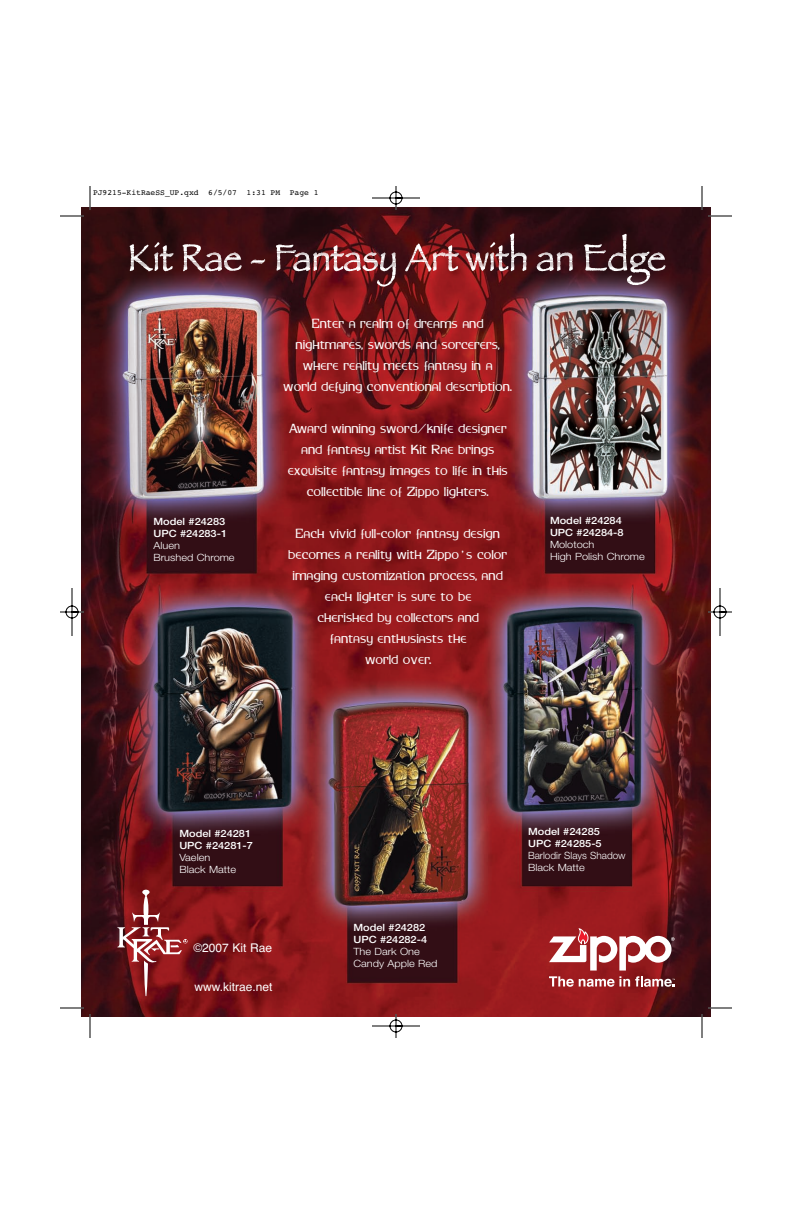
<style>
.page{position:relative;width:792px;height:1224px;background:#fff}
.page>*{position:absolute;margin:0;border:0;box-sizing:border-box;transform-origin:0 0}
.t1{font:12px/21px "Andorra";color:#fff;text-align:center}
.t2{font:12px "Helvetica";color:#fff}
.t3{font:500 10px/12px "Helvetica Neue";color:#fff;scale:1.1 1}
.t4{font:300 10px/12px "Helvetica Neue";color:#fff;scale:1.1 1}
.t5{font:300 10px/12px "Helvetica Neue";color:#fff}
.t6{font:8px "Courier";color:#000}
.s1{font-family:"Andale Mono"}
</style>
<div class="page">
<img style="left:60px;top:186px;width:672px;height:852px">
<p class="t6" style="left:93px;top:190px;width:227px">PJ9215-KitRaeSS_UP.qxd 6/5/07 1:31 PM Page 1</p>
<p class="t3" style="left:153px;top:517px;width:68px">Model #24283<br>UPC #24283-1</p>
<p class="t4" style="left:153px;top:541px;width:75px">Aluen<br>Brushed Chrome</p>
<p class="t1" style="left:283px;top:314px;width:230px">Enter a realm of dreams and nightmares, swords and sorcerers, where reality meets fantasy in a<br>world defying conventional description.</p>
<p class="t1" style="left:288px;top:419px;width:221px">Award winning sword/knife designer and fantasy artist Kit Rae brings exquisite fantasy images to life in this collectible line of Zippo lighters.</p>
<p class="t1" style="left:288px;top:524px;width:221px">Each vivid full-color fantasy design becomes a reality with Zippo<span class="s1">’</span>s color imaging customization process, and each lighter is sure to be<br>cherished by collectors and<br>fantasy enthusiasts the<br>world over.</p>
<p class="t3" style="left:550px;top:515px;width:68px">Model #24284<br>UPC #24284-8</p>
<p class="t4" style="left:550px;top:539px;width:88px">Molotoch<br>High Polish Chrome</p>
<p class="t3" style="left:179px;top:828px;width:68px">Model #24281<br>UPC #24281-7</p>
<p class="t4" style="left:179px;top:852px;width:53px">Vaelen<br>Black Matte</p>
<p class="t2" style="left:193px;top:943px;width:80px">©2007 Kit Rae</p>
<p class="t2" style="left:195px;top:982px;width:79px">www.kitrae.net</p>
<p class="t3" style="left:354px;top:922px;width:68px">Model #24282<br>UPC #24282-4</p>
<p class="t4" style="left:354px;top:946px;width:78px">The Dark One<br>Candy Apple Red</p>
<p class="t3" style="left:528px;top:827px;width:68px">Model #24285<br>UPC #24285-5</p>
<p class="t5" style="left:528px;top:851px;width:99px">Barlodir Slays Shadow<br>Black Matte</p>
</div>
